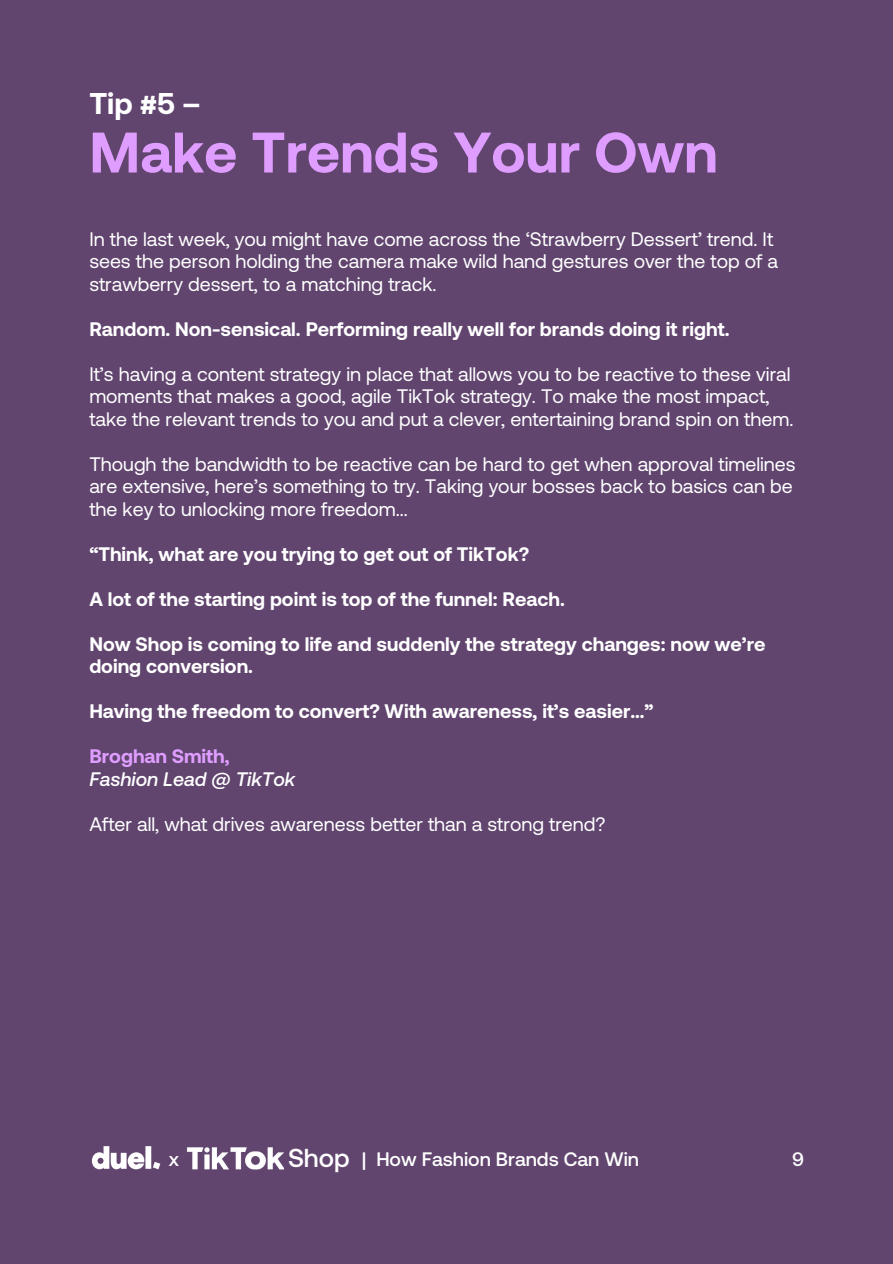
<style>
.page{position:relative;width:893px;height:1264px;background:#fff}
.page>*{position:absolute;margin:0;border:0;box-sizing:border-box;transform-origin:0 0}
.t1{font:700 57px "Aeonik";color:#df9eff}
.t2{font:700 30px "Aeonik";color:#fff}
.t3{font:500 25.95px "Aeonik";color:#fff}
.t4{font:19.5px/22.5px "Aeonik";color:#fff}
.t5{font:700 19.5px/22.5px "Aeonik";color:#fff}
.t6{font:italic 500 19.5px/22.5px "Aeonik";color:#fff}
.t7{font:500 19.5px "Aeonik";color:#fff}
.s1{font-weight:700;font-style:normal;color:#df9eff}
</style>
<div class="page">
<div style="left:0;top:0;width:892px;height:1263px;background:#61456f"></div>
<svg style="left:92px;top:1146px;width:68px;height:23px"></svg>
<img style="left:187px;top:1147px;width:97px;height:21px">
<h4 class="t2" style="left:89px;top:92px;width:113px">Tip #5 –</h4>
<p class="t1" style="left:89px;top:130px;width:629px">Make Trends Your Own</p>
<h4 class="t4" style="left:89px;top:229px;width:690px">In the last week, you might have come across the ‘Strawberry Dessert’ trend. It sees the person holding the camera make wild hand gestures over the top of a strawberry dessert, to a matching track.</h4>
<h4 class="t5" style="left:89px;top:319px;width:641px">Random. Non-sensical. Performing really well for brands doing it right.</h4>
<h4 class="t4" style="left:89px;top:364px;width:705px">It’s having a content strategy in place that allows you to be reactive to these viral moments that makes a good, agile TikTok strategy. To make the most impact, take the relevant trends to you and put a clever, entertaining brand spin on them.</h4>
<h4 class="t4" style="left:89px;top:454px;width:707px">Though the bandwidth to be reactive can be hard to get when approval timelines are extensive, here’s something to try. Taking your bosses back to basics can be the key to unlocking more freedom...</h4>
<p class="t5" style="left:89px;top:544px;width:441px">“Think, what are you trying to get out of TikTok?</p>
<p class="t5" style="left:89px;top:589px;width:477px">A lot of the starting point is top of the funnel: Reach.</p>
<p class="t5" style="left:89px;top:634px;width:677px">Now Shop is coming to life and suddenly the strategy changes: now we’re doing conversion.</p>
<p class="t5" style="left:89px;top:702px;width:565px">Having the freedom to convert? With awareness, it’s easier…”</p>
<h3 class="t6" style="left:89px;top:747px;width:207px"><span class="s1">Broghan Smith,<br></span>Fashion Lead @ TikTok</h3>
<h4 class="t4" style="left:89px;top:814px;width:517px">After all, what drives awareness better than a strong trend?</h4>
<h4 class="t7" style="left:169px;top:1151px;width:12px">x</h4>
<p class="t3" style="left:288px;top:1147px;width:63px">Shop</p>
<h1 class="t7" style="left:362px;top:1151px;width:279px">| How Fashion Brands Can Win</h1>
<h2 class="t7" style="left:792px;top:1151px;width:13px">9</h2>
</div>
